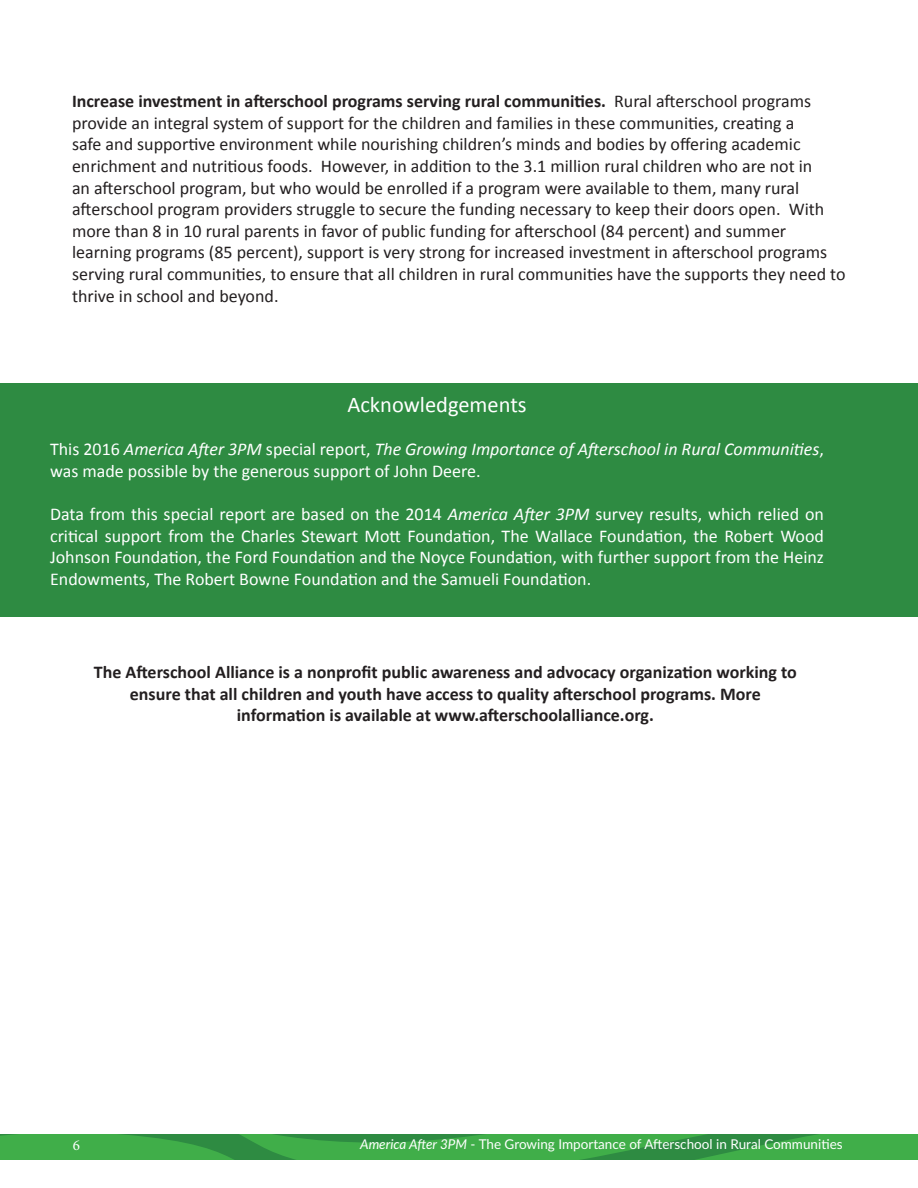
<style>
.page{position:relative;width:918px;height:1188px;background:#fff}
.page>*{position:absolute;margin:0;border:0;box-sizing:border-box;transform-origin:0 0}
.t1{font:22.5px "Calibri";color:#fff}
.t2{font:18px/21.6px "Calibri";color:#231f20}
.t3{font:18px/21.6px "Calibri";color:#fff}
.t4{font:700 18px "Calibri";color:#231f20}
.t5{font:15px "Minion Pro";color:#fff}
.t6{font:13.5px "Lato";color:#fff}
.s1{font-weight:700}
.s2{font-style:italic}
</style>
<div class="page">
<svg style="left:0;top:1134px;width:918px;height:25px;background:#3ba547"></svg>
<div style="left:0;top:383px;width:918px;height:234px;background:#2e8b42"></div>
<p class="t2" style="left:72px;top:90px;width:775px"><span class="s1">Increase investment in afterschool programs serving rural communities.</span> Rural afterschool programs provide an integral system of support for the children and families in these communities, creating a<br>safe and supportive environment while nourishing children’s minds and bodies by offering academic enrichment and nutritious foods. However, in addition to the 3.1 million rural children who are not in<br>an afterschool program, but who would be enrolled if a program were available to them, many rural afterschool program providers struggle to secure the funding necessary to keep their doors open. With more than 8 in 10 rural parents in favor of public funding for afterschool (84 percent) and summer learning programs (85 percent), support is very strong for increased investment in afterschool programs serving rural communities, to ensure that all children in rural communities have the supports they need to thrive in school and beyond.</p>
<p class="t1" style="left:347px;top:391px;width:181px">Acknowledgements</p>
<p class="t3" style="left:50px;top:439px;width:776px">This 2016 <span class="s2">America After 3PM</span> special report, <span class="s2">The Growing Importance of Afterschool in Rural Communities</span>, was made possible by the generous support of John Deere.</p>
<p class="t3" style="left:50px;top:504px;width:775px;text-align:justify">Data from this special report are based on the 2014 <span class="s2">America After 3PM</span> survey results, which relied on critical support from the Charles Stewart Mott Foundation, The Wallace Foundation, the Robert Wood Johnson Foundation, the Ford Foundation and the Noyce Foundation, with further support from the Heinz Endowments, The Robert Bowne Foundation and the Samueli Foundation.</p>
<p class="t4" style="left:94px;top:660px;width:705px">The Afterschool Alliance is a nonprofit public awareness and advocacy organization working to</p>
<p class="t4" style="left:130px;top:682px;width:632px">ensure that all children and youth have access to quality afterschool programs. More</p>
<p class="t4" style="left:237px;top:704px;width:419px">information is available at www.afterschoolalliance.org.</p>
<p class="t5" style="left:73px;top:1136px;width:9px">6</p>
<p class="t6" style="left:360px;top:1135px;width:484px"><span class="s2">America After 3PM</span> - The Growing Importance of Afterschool in Rural Communities</p>
</div>
